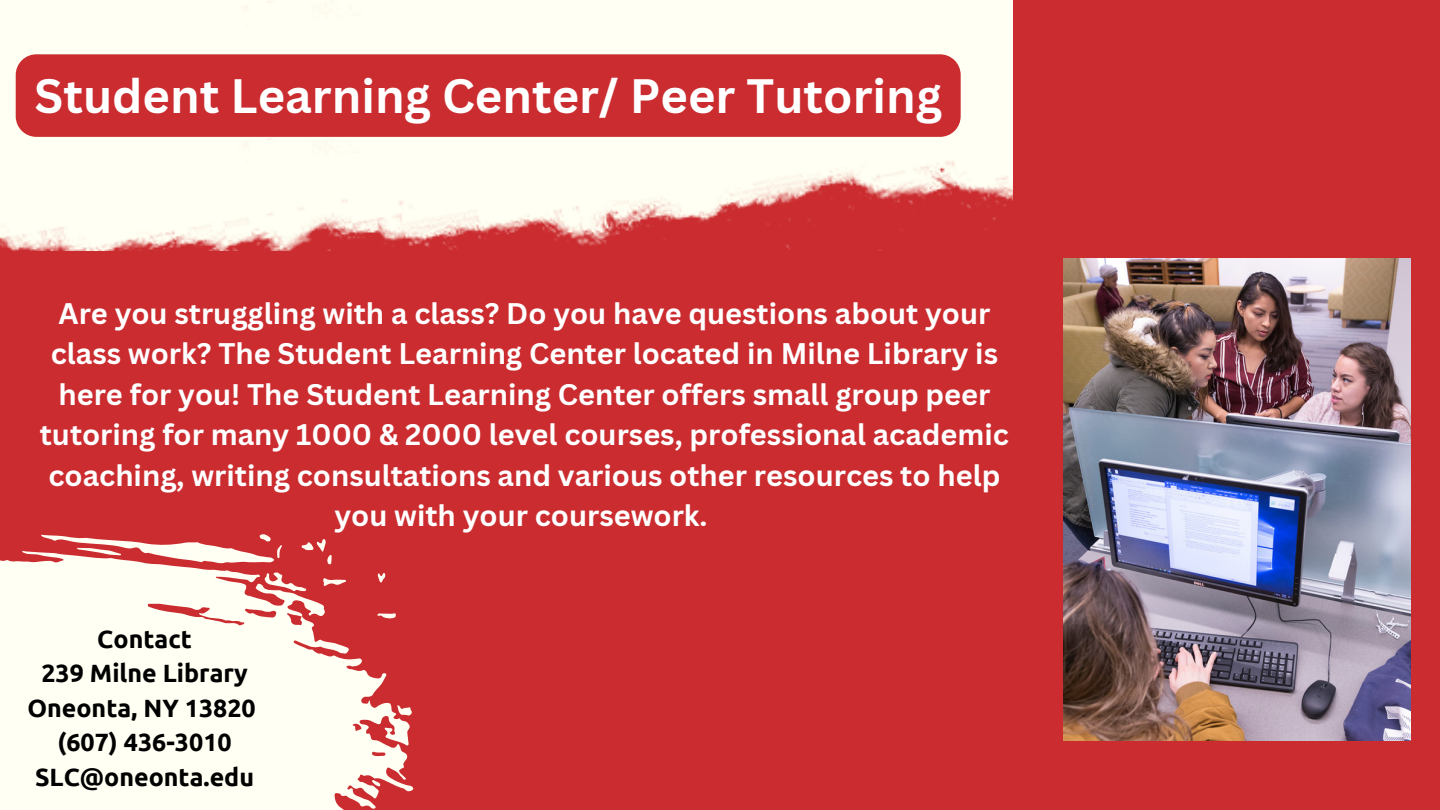
<style>
.page{position:relative;width:1440px;height:810px;background:#cb2c30}
.page>*{position:absolute;margin:0;border:0;box-sizing:border-box;transform-origin:0 0}
.t1{font:700 47px "Canva Sans";color:#fff}
.t2{font:700 29px/40.5px "Canva Sans";color:#fff;text-align:center}
.t3{font:700 25px "Ubuntu";color:#000}
</style>
<div class="page">
<img style="left:0;top:0;width:1012px;height:251px">
<img style="left:1063px;top:259px;width:347px;height:481px">
<svg style="left:16px;top:54px;width:945px;height:83px"></svg>
<svg style="left:0;top:551px;width:414px;height:259px;fill:#fffff4"></svg>
<svg style="left:41px;top:534px;width:234px;height:129px;fill:#fffff4"></svg>
<svg style="left:76px;top:534px;width:45px;height:39px"></svg>
<svg style="left:394px;top:699px;width:20px;height:20px"></svg>
<svg style="left:376px;top:604px;width:22px;height:22px"></svg>
<svg style="left:374px;top:570px;width:14px;height:14px"></svg>
<svg style="left:258px;top:534px;width:89px;height:72px"></svg>
<svg style="left:371px;top:778px;width:10px;height:10px"></svg>
<p class="t1" style="left:35px;top:63px;width:909px">Student Learning Center/ Peer Tutoring</p>
<p class="t2" style="left:40px;top:292px;width:971px">Are you struggling with a class? Do you have questions about your class work? The Student Learning Center located in Milne Library is here for you! The Student Learning Center offers small group peer tutoring for many 1000 &amp; 2000 level courses, professional academic coaching, writing consultations and various other resources to help you with your coursework.</p>
<p class="t3" style="left:97px;top:624px;width:96px">Contact</p>
<p class="t3" style="left:41px;top:659px;width:208px">239 Milne Library</p>
<p class="t3" style="left:27px;top:693px;width:230px">Oneonta, NY 13820</p>
<p class="t3" style="left:57px;top:728px;width:176px">(607) 436-3010</p>
<p class="t3" style="left:35px;top:762px;width:221px">SLC@oneonta.edu</p>
</div>
